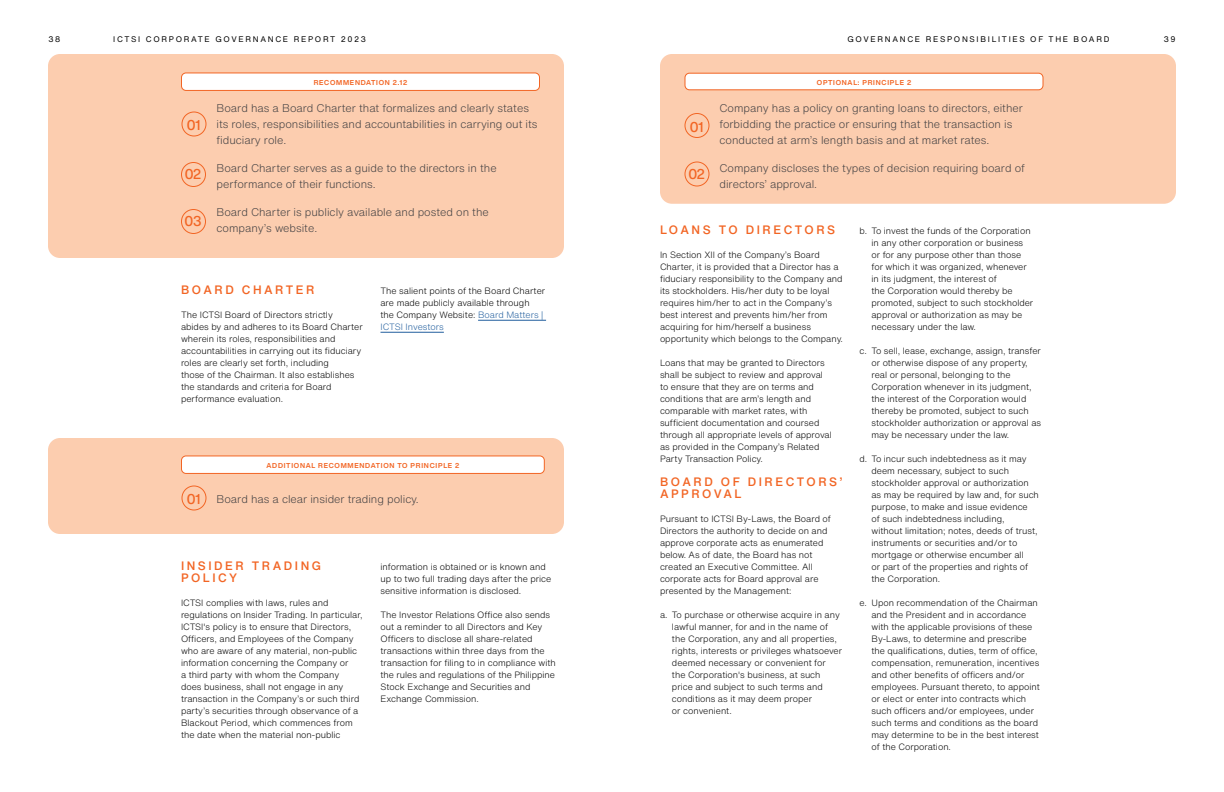
<style>
.page{position:relative;width:1224px;height:792px;background:#fff}
.page>*{position:absolute;margin:0;border:0;box-sizing:border-box;transform-origin:0 0}
.t1{font:500 14px "Helvetica Now Display";letter-spacing:-.035em;color:#f26524}
.t2{font:500 12px/12px "Helvetica Now Text";letter-spacing:.21em;color:#f26524}
.t3{font:300 11px/16px "Helvetica Now Text";color:#414042}
.t4{font:300 9px/12px "Helvetica Now Text";color:#000}
.t5{font:8px "Helvetica Now Text";letter-spacing:.21em;color:#000}
.t6{font:700 7px "Helvetica Now Display";letter-spacing:.11em;color:#f26524}
.s1{color:#215e9e}
.s2{font-family:"Helvetica Now Display";font-weight:500;font-size:14px;color:#f26524}
</style>
<div class="page">
<div style="left:48px;top:54px;width:516px;height:204px;background:#fccdaf;border-radius:12px"></div>
<div style="left:182px;top:73px;width:358px;height:17px;background:#fff;border-radius:5px"></div>
<div style="left:181px;top:72px;width:359px;height:19px;border:1px solid #f26524;border-radius:5px"></div>
<div style="left:182px;top:111px;width:24px;height:25px;border:1px solid #f26524;border-radius:50%"></div>
<div style="left:181px;top:162px;width:25px;height:25px;border:1px solid #f26524;border-radius:50%"></div>
<div style="left:181px;top:209px;width:25px;height:25px;border:1px solid #f26524;border-radius:50%"></div>
<div style="left:48px;top:438px;width:516px;height:96px;background:#fccdaf;border-radius:12px"></div>
<div style="left:182px;top:456px;width:362px;height:17px;background:#fff;border-radius:5px"></div>
<div style="left:181px;top:455px;width:364px;height:19px;border:1px solid #f26524;border-radius:5px"></div>
<div style="left:182px;top:486px;width:24px;height:24px;border:1px solid #f26524;border-radius:50%"></div>
<hr style="left:478px;top:320px;width:68px;height:1px;background:#215e9e">
<hr style="left:380px;top:332px;width:64px;height:1px;background:#215e9e">
<div style="left:660px;top:54px;width:516px;height:150px;background:#fccdaf;border-radius:12px"></div>
<div style="left:684px;top:113px;width:26px;height:25px;border:1px solid #f26524;border-radius:50%"></div>
<div style="left:684px;top:162px;width:26px;height:24px;border:1px solid #f26524;border-radius:50%"></div>
<div style="left:685px;top:73px;width:358px;height:17px;background:#fff;border-radius:4px"></div>
<div style="left:684px;top:73px;width:360px;height:17px;border:1px solid #f26524;border-radius:4px"></div>
<p class="t5" style="left:49px;top:33px;width:13px">38</p>
<p class="t5" style="left:113px;top:33px;width:254px">ICTSI CORPORATE GOVERNANCE REPORT 2023</p>
<p class="t5" style="left:847px;top:33px;width:264px">GOVERNANCE RESPONSIBILITIES OF TH E BOARD</p>
<p class="t5" style="left:1164px;top:33px;width:13px">39</p>
<h1 class="t1" style="left:187px;top:115px;width:15px">01</h1>
<h1 class="t1" style="left:185px;top:165px;width:18px">02</h1>
<h1 class="t1" style="left:185px;top:212px;width:18px">03</h1>
<p class="t6" style="left:314px;top:78px;width:95px">RECOMMENDATION 2.12</p>
<p class="t3" style="left:216px;top:99px;width:323px">Board has a Board Charter that formalizes and clearly states its roles, responsibilities and accountabilities in carrying out its fiduciary role.</p>
<p class="t3" style="left:216px;top:159px;width:282px">Board Charter serves as a guide to the directors in the performance of their functions.</p>
<p class="t3" style="left:216px;top:203px;width:274px">Board Charter is publicly available and posted on the company’s website.</p>
<h2 class="t2" style="left:181px;top:283px;width:135px">BOARD CHARTER</h2>
<p class="t4" style="left:181px;top:308px;width:183px">The ICTSI Board of Directors strictly abides by and adheres to its Board Charter wherein its roles, responsibilities and accountabilities in carrying out its fiduciary roles are clearly set forth, including<br>those of the Chairman. It also establishes the standards and criteria for Board performance evaluation.</p>
<p class="t4" style="left:380px;top:284px;width:166px">The salient points of the Board Charter are made publicly available through the Company Website: <span class="s1">Board Matters |<br>ICTSI Investors</span></p>
<p class="t6" style="left:267px;top:461px;width:194px">ADDITIONAL RECOMMENDATION TO PRINCIPLE 2</p>
<p class="t3" style="left:187px;top:490px;width:234px"><span class="s2">01</span> Board has a clear insider trading policy.</p>
<h2 class="t2" style="left:181px;top:559px;width:142px">INSIDER TRADING<br>POLICY</h2>
<p class="t4" style="left:181px;top:596px;width:183px">ICTSI complies with laws, rules and regulations on Insider Trading. In particular, ICTSI's policy is to ensure that Directors, Officers, and Employees of the Company who are aware of any material, non-public information concerning the Company or<br>a third party with whom the Company<br>does business, shall not engage in any transaction in the Company’s or such third party’s securities through observance of a Blackout Period, which commences from the date when the material non-public</p>
<p class="t4" style="left:381px;top:560px;width:172px">information is obtained or is known and up to two full trading days after the price sensitive information is disclosed.</p>
<p class="t4" style="left:381px;top:608px;width:177px">The Investor Relations Office also sends out a reminder to all Directors and Key Officers to disclose all share-related transactions within three days from the transaction for filing to in compliance with the rules and regulations of the Philippine Stock Exchange and Securities and Exchange Commission.</p>
<h1 class="t1" style="left:690px;top:117px;width:15px">01</h1>
<h1 class="t1" style="left:688px;top:164px;width:18px">02</h1>
<p class="t6" style="left:817px;top:77px;width:96px">OPTIONAL: PRINCIPLE 2</p>
<p class="t3" style="left:720px;top:99px;width:305px">Company has a policy on granting loans to directors, either forbidding the practice or ensuring that the transaction is conducted at arm’s length basis and at market rates.</p>
<p class="t3" style="left:720px;top:159px;width:307px">Company discloses the types of decision requiring board of directors’ approval.</p>
<h2 class="t2" style="left:660px;top:223px;width:177px">LOANS TO DIRECTORS</h2>
<p class="t4" style="left:660px;top:248px;width:185px">In Section XII of the Company’s Board Charter, it is provided that a Director has a fiduciary responsibility to the Company and its stockholders. His/her duty to be loyal requires him/her to act in the Company’s best interest and prevents him/her from acquiring for him/herself a business opportunity which belongs to the Company.</p>
<p class="t4" style="left:660px;top:356px;width:173px">Loans that may be granted to Directors shall be subject to review and approval to ensure that they are on terms and conditions that are arm’s length and comparable with market rates, with sufficient documentation and coursed through all appropriate levels of approval as provided in the Company’s Related Party Transaction Policy.</p>
<h2 class="t2" style="left:660px;top:475px;width:184px">BOARD OF DIRECTORS’<br>APPROVAL</h2>
<p class="t4" style="left:660px;top:512px;width:172px">Pursuant to ICTSI By-Laws, the Board of Directors the authority to decide on and approve corporate acts as enumerated below. As of date, the Board has not created an Executive Committee. All corporate acts for Board approval are presented by the Management:</p>
<p class="t4" style="left:672px;top:608px;width:172px;text-indent:-12px">a. To purchase or otherwise acquire in any lawful manner, for and in the name of the Corporation, any and all properties, rights, interests or privileges whatsoever deemed necessary or convenient for<br>the Corporation's business, at such price and subject to such terms and conditions as it may deem proper<br>or convenient.</p>
<p class="t4" style="left:871px;top:224px;width:163px;text-indent:-12px">b. To invest the funds of the Corporation in any other corporation or business or for any purpose other than those for which it was organized, whenever in its judgment, the interest of<br>the Corporation would thereby be promoted, subject to such stockholder approval or authorization as may be necessary under the law.</p>
<p class="t4" style="left:871px;top:344px;width:171px;text-indent:-12px">c. To sell, lease, exchange, assign, transfer or otherwise dispose of any property, real or personal, belonging to the Corporation whenever in its judgment, the interest of the Corporation would thereby be promoted, subject to such stockholder authorization or approval as may be necessary under the law.</p>
<p class="t4" style="left:871px;top:452px;width:169px;text-indent:-12px">d. To incur such indebtedness as it may deem necessary, subject to such stockholder approval or authorization as may be required by law and, for such purpose, to make and issue evidence<br>of such indebtedness including,<br>without limitation; notes, deeds of trust, instruments or securities and/or to mortgage or otherwise encumber all<br>or part of the properties and rights of the Corporation.</p>
<p class="t4" style="left:871px;top:596px;width:170px;text-indent:-12px">e. Upon recommendation of the Chairman and the President and in accordance with the applicable provisions of these By-Laws, to determine and prescribe the qualifications, duties, term of office, compensation, remuneration, incentives and other benefits of officers and/or employees. Pursuant thereto, to appoint or elect or enter into contracts which such officers and/or employees, under such terms and conditions as the board may determine to be in the best interest of the Corporation.</p>
</div>
